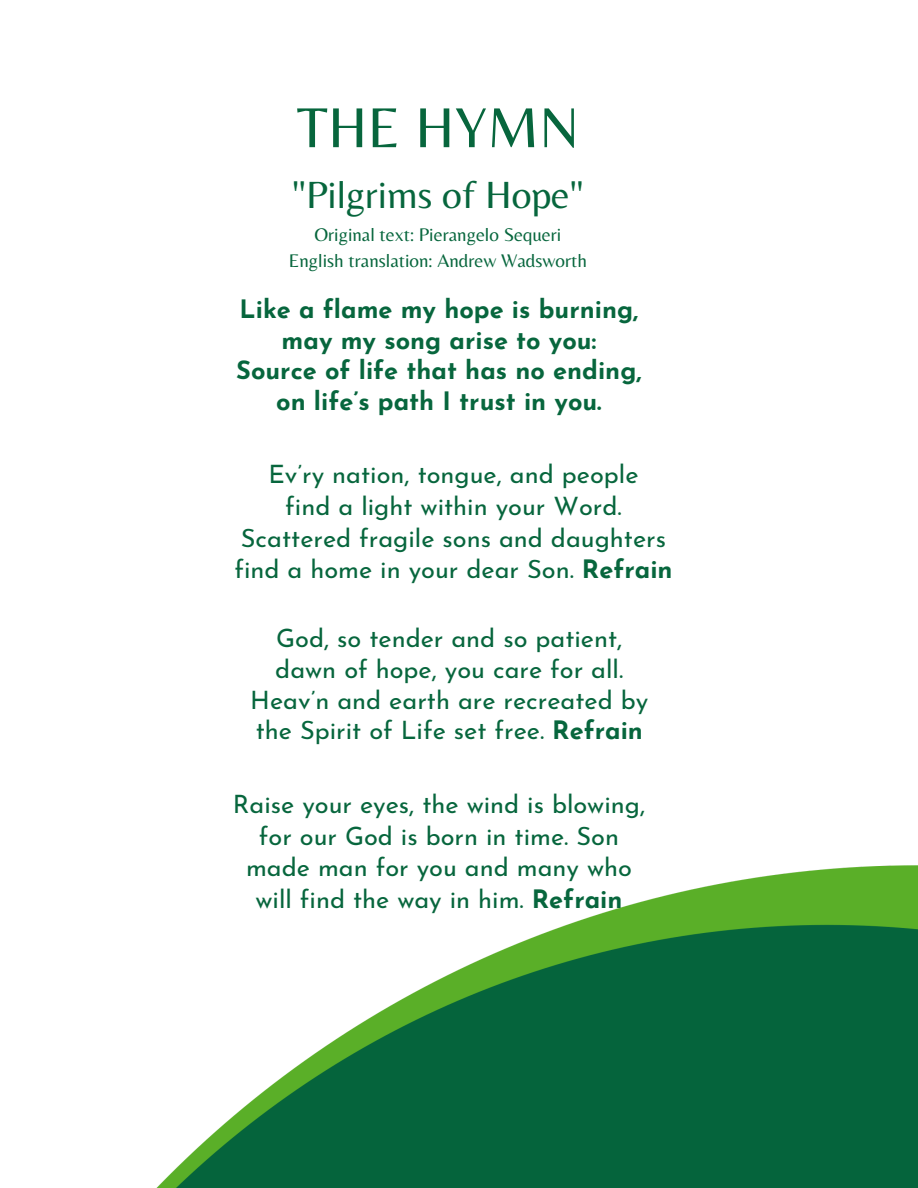
<style>
.page{position:relative;width:918px;height:1188px;background:#fff}
.page>*{position:absolute;margin:0;border:0;box-sizing:border-box;transform-origin:0 0}
.t1{font:58.5px "Belleza";color:#07663d}
.t2{font:39.45px "Belleza";color:#07663d}
.t3{font:25.35px/31.7px "Josefin Sans";color:#07663d;text-align:center}
.t4{font:700 25.35px/30.6px "Josefin Sans";color:#07663d;text-align:center}
.t5{font:19.05px/25.5px "Belleza";color:#07663d;text-align:center}
.s1{font-weight:700}
</style>
<div class="page">
<img style="left:156px;top:865px;width:762px;height:323px">
<h1 class="t1" style="left:297px;top:93px;width:284px">THE HYMN</h1>
<h2 class="t2" style="left:292px;top:172px;width:293px">"Pilgrims of Hope"</h2>
<p class="t5" style="left:289px;top:222px;width:300px">Original text: Pierangelo Sequeri<br>English translation: Andrew Wadsworth</p>
<p class="t4" style="left:236px;top:296px;width:407px">Like a flame my hope is burning, may my song arise to you:<br>Source of life that has no ending, on life’s path I trust in you.</p>
<p class="t3" style="left:234px;top:461px;width:440px">Ev’ry nation, tongue, and people<br>find a light within your Word.<br>Scattered fragile sons and daughters find a home in your dear Son. <span class="s1">Refrain</span></p>
<p class="t3" style="left:250px;top:626px;width:400px;line-height:30.6px">God, so tender and so patient, dawn of hope, you care for all.<br>Heav’n and earth are recreated by the Spirit of Life set free. <span class="s1">Refrain</span></p>
<p class="t3" style="left:233px;top:791px;width:414px">Raise your eyes, the wind is blowing, for our God is born in time. Son made man for you and many who will find the way in him. <span class="s1">Refrain</span></p>
</div>
